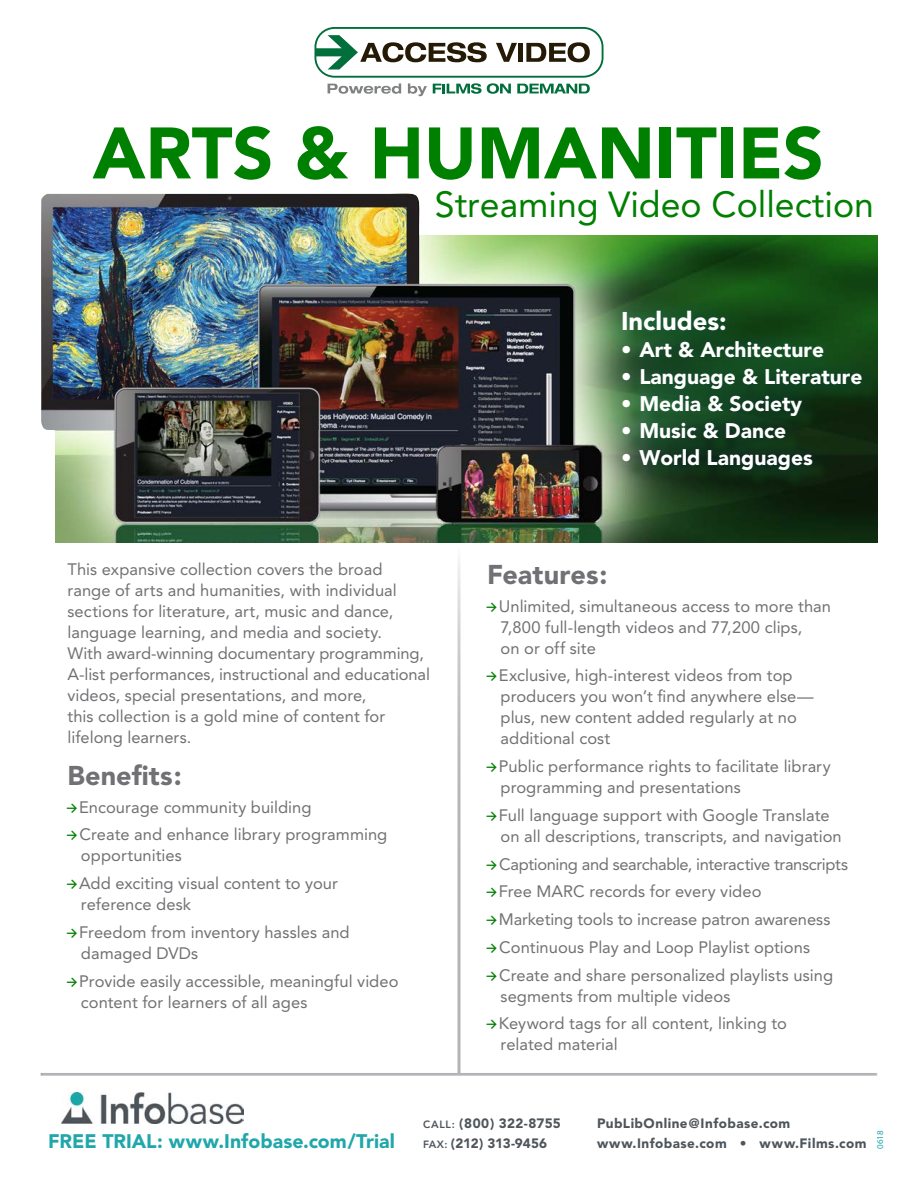
<style>
.page{position:relative;width:918px;height:1188px;background:#fff}
.page>*{position:absolute;margin:0;border:0;box-sizing:border-box;transform-origin:0 0}
.D_Title_Tagline{font:900 72px "Avenir";color:#008000}
.D_Title_Tagline-2{font:36px "Avenir";color:#008000}
.Features{font:900 27px "Avenir";letter-spacing:.005em;color:#717074}
.D_Title_Tagline-3{font:900 25.5px "Avenir";color:#fff}
.D_Title_Tagline-4{font:900 21px "Avenir";color:#fff}
.S_zFooter{font:900 19.5px "Avenir";color:#21a7aa}
.Features-2{font:16.5px/21px "Avenir";color:#717074}
.Features-3{font:16.5px "Avenir";letter-spacing:-.02em;color:#717074}
.S_zFooter-2{font:900 13.5px "Avenir";letter-spacing:.035em;color:#4e555b}
.S_zFooter-3{font:900 13.5px "Avenir";letter-spacing:-.01em;color:#4e555b}
.Body{font:9px "Myriad Pro";color:#21a7aa}
.s1{font-weight:800;font-size:10.5px}
</style>
<div class="page">
<img style="left:56px;top:236px;width:822px;height:307px">
<img style="left:41px;top:193px;width:380px;height:245px">
<div style="left:604px;top:294px;width:275px;height:194px;background:#004e59;opacity:.75"></div>
<div style="left:314px;top:27px;width:290px;height:51px;border:2px solid #006f3c;border-radius:19px"></div>
<svg style="left:496px;top:43px;width:21px;height:19px"></svg>
<div style="left:518px;top:43px;width:5px;height:19px;background:#251a05"></div>
<svg style="left:526px;top:42px;width:64px;height:20px"></svg>
<svg style="left:315px;top:35px;width:172px;height:35px"></svg>
<svg style="left:328px;top:83px;width:73px;height:11px"></svg>
<svg style="left:408px;top:83px;width:19px;height:13px"></svg>
<svg style="left:433px;top:83px;width:78px;height:11px"></svg>
<svg style="left:517px;top:84px;width:73px;height:9px"></svg>
<hr style="left:458px;top:548px;width:2px;height:526px;background:#b4b3b7">
<div style="left:39px;top:1071px;width:836px;height:6px;background:#231f20;opacity:.25"></div>
<img style="left:62px;top:1093px;width:181px;height:30px">
<p class="D_Title_Tagline" style="left:93px;top:110px;width:733px">ARTS &amp; HUMANITIES</p>
<p class="D_Title_Tagline-2" style="left:435px;top:184px;width:441px">Streaming Video Collection</p>
<p class="Features-2" style="left:68px;top:559px;width:316px">This expansive collection covers the broad</p>
<p class="Features-2" style="left:68px;top:580px;width:331px">range of arts and humanities, with individual sections for literature, art, music and dance, language learning, and media and society.</p>
<p class="Features-2" style="left:68px;top:643px;width:364px">With award-winning documentary programming,<br>A-list performances, instructional and educational videos, special presentations, and more,</p>
<p class="Features-2" style="left:68px;top:706px;width:319px">this collection is a gold mine of content for lifelong learners.</p>
<p class="Features" style="left:68px;top:759px;width:116px">Benefits:</p>
<p class="Features-2" style="left:79px;top:797px;width:234px">Encourage community building</p>
<p class="Features-2" style="left:80px;top:824px;width:309px">Create and enhance library programming opportunities</p>
<p class="Features-2" style="left:79px;top:873px;width:261px">Add exciting visual content to your reference desk</p>
<p class="Features-2" style="left:79px;top:922px;width:272px">Freedom from inventory hassles and damaged DVDs</p>
<p class="Features-2" style="left:79px;top:971px;width:321px">Provide easily accessible, meaningful video content for learners of all ages</p>
<p class="D_Title_Tagline-3" style="left:621px;top:306px;width:107px">Includes:</p>
<p class="D_Title_Tagline-4" style="left:621px;top:337px;width:205px">• Art &amp; Architecture</p>
<p class="D_Title_Tagline-4" style="left:621px;top:364px;width:243px">• Language &amp; Literature</p>
<p class="D_Title_Tagline-4" style="left:621px;top:391px;width:183px">• Media &amp; Society</p>
<p class="D_Title_Tagline-4" style="left:621px;top:418px;width:167px">• Music &amp; Dance</p>
<p class="D_Title_Tagline-4" style="left:621px;top:445px;width:193px">• World Languages</p>
<p class="Features" style="left:487px;top:558px;width:122px">Features:</p>
<p class="Features-2" style="left:499px;top:596px;width:334px">Unlimited, simultaneous access to more than<br>7,800 full-length videos and 77,200 clips,<br>on or off site</p>
<p class="Features-2" style="left:499px;top:665px;width:316px">Exclusive, high-interest videos from top producers you won’t find anywhere else— plus, new content added regularly at no additional cost</p>
<p class="Features-2" style="left:499px;top:756px;width:333px">Public performance rights to facilitate library programming and presentations</p>
<p class="Features-2" style="left:499px;top:805px;width:344px">Full language support with Google Translate on all descriptions, transcripts, and navigation</p>
<p class="Features-3" style="left:499px;top:854px;width:350px">Captioning and searchable, interactive transcripts</p>
<p class="Features-2" style="left:499px;top:881px;width:264px">Free MARC records for every video</p>
<p class="Features-2" style="left:499px;top:909px;width:333px">Marketing tools to increase patron awareness</p>
<p class="Features-2" style="left:499px;top:937px;width:312px">Continuous Play and Loop Playlist options</p>
<p class="Features-2" style="left:499px;top:965px;width:335px">Create and share personalized playlists using segments from multiple videos</p>
<p class="Features-2" style="left:499px;top:1013px;width:290px">Keyword tags for all content, linking to related material</p>
<p class="S_zFooter-2" style="left:423px;top:1115px;width:139px"><span class="s1">CALL:</span> (800) 322-8755</p>
<p class="S_zFooter-2" style="left:597px;top:1115px;width:195px">PubLibOnline@Infobase.com</p>
<p class="S_zFooter-3" style="left:423px;top:1135px;width:126px"><span class="s1">FAX:</span> (212) 313-9456</p>
<p class="S_zFooter-2" style="left:597px;top:1135px;width:271px">www.Infobase.com • www.Films.com</p>
<p class="S_zFooter" style="left:48px;top:1129px;width:348px">FREE TRIAL: www.Infobase.com/Trial</p>
<p class="Body" style="left:875px;top:1149px;width:20px;rotate:-90deg">0618</p>
</div>
